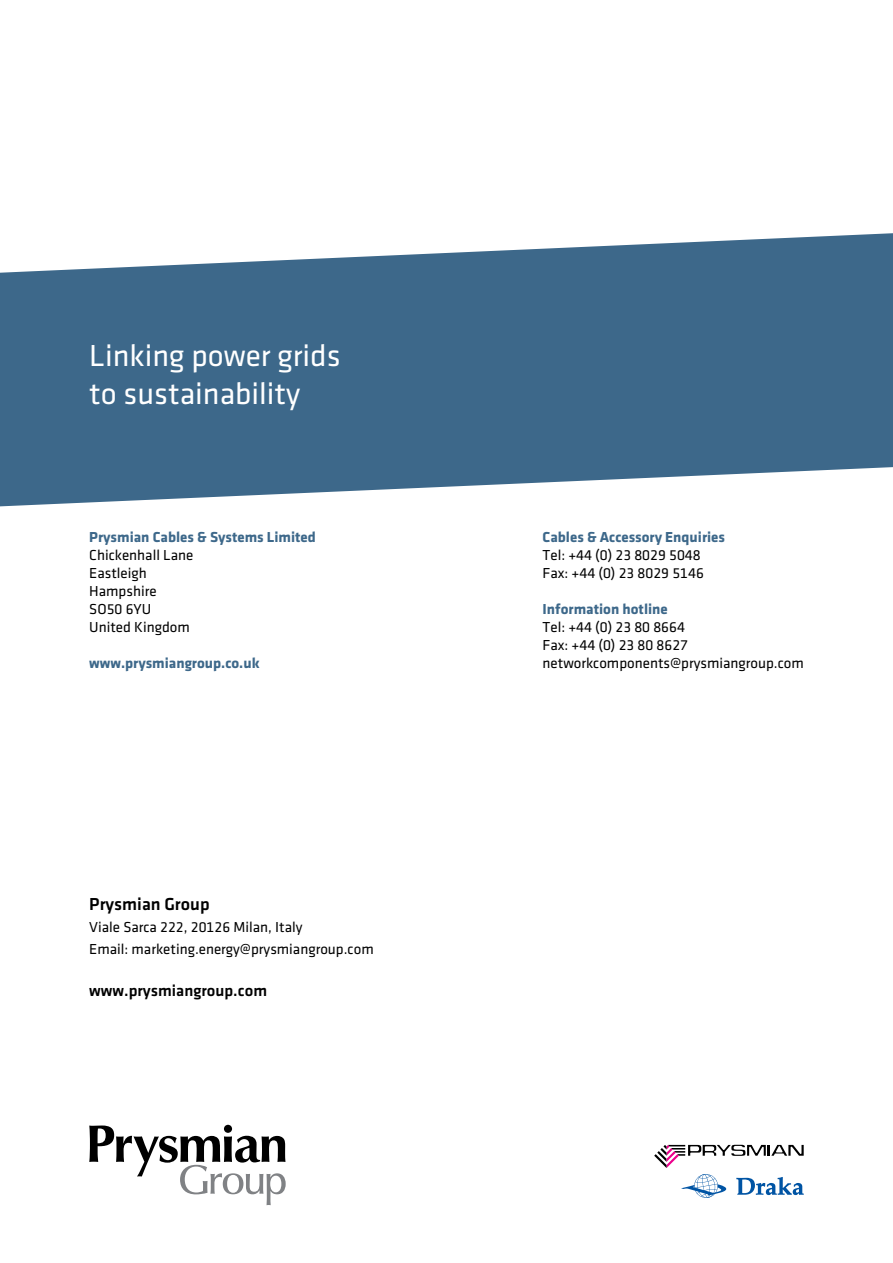
<style>
.page{position:relative;width:893px;height:1263px;background:#fff}
.page>*{position:absolute;margin:0;border:0;box-sizing:border-box;transform-origin:0 0}
.t1{font:31.5px/37.8px "Klavika Regular TF";color:#fff}
.t2{font:18px "Klavika Medium TF";color:#000}
.t3{font:16.5px "Klavika Medium TF";color:#000}
.t4{font:15px/18px "Klavika Regular TF";color:#000}
.t5{font:700 15px "Klavika";color:#3d688a}
</style>
<div class="page">
<svg style="left:0;top:233px;width:893px;height:273px;fill:#3d688a"></svg>
<svg style="left:89px;top:1125px;width:197px;height:80px"></svg>
<svg style="left:654px;top:1145px;width:150px;height:23px"></svg>
<svg style="left:681px;top:1174px;width:45px;height:24px"></svg>
<svg style="left:736px;top:1177px;width:68px;height:18px"></svg>
<h1 class="t1" style="left:89px;top:337px;width:253px">Linking power grids to sustainability</h1>
<p class="t5" style="left:89px;top:529px;width:228px">Prysmian Cables &amp; Systems Limited</p>
<p class="t4" style="left:89px;top:546px;width:106px">Chickenhall Lane<br>Eastleigh<br>Hampshire<br>SO50 6YU<br>United Kingdom</p>
<p class="t5" style="left:89px;top:655px;width:172px">www.prysmiangroup.co.uk</p>
<p class="t2" style="left:89px;top:894px;width:122px">Prysmian Group</p>
<p class="t4" style="left:89px;top:916px;width:286px;line-height:22.2px">Viale Sarca 222, 20126 Milan, Italy<br>Email: marketing.energy@prysmiangroup.com</p>
<p class="t3" style="left:89px;top:982px;width:179px">www.prysmiangroup.com</p>
<p class="t5" style="left:543px;top:529px;width:184px">Cables &amp; Accessory Enquiries</p>
<p class="t4" style="left:543px;top:546px;width:163px">Tel: +44 (0) 23 8029 5048<br>Fax: +44 (0) 23 8029 5146</p>
<p class="t5" style="left:543px;top:601px;width:127px">Information hotline</p>
<p class="t4" style="left:543px;top:618px;width:263px">Tel: +44 (0) 23 80 8664<br>Fax: +44 (0) 23 80 8627 networkcomponents@prysmiangroup.com</p>
</div>
